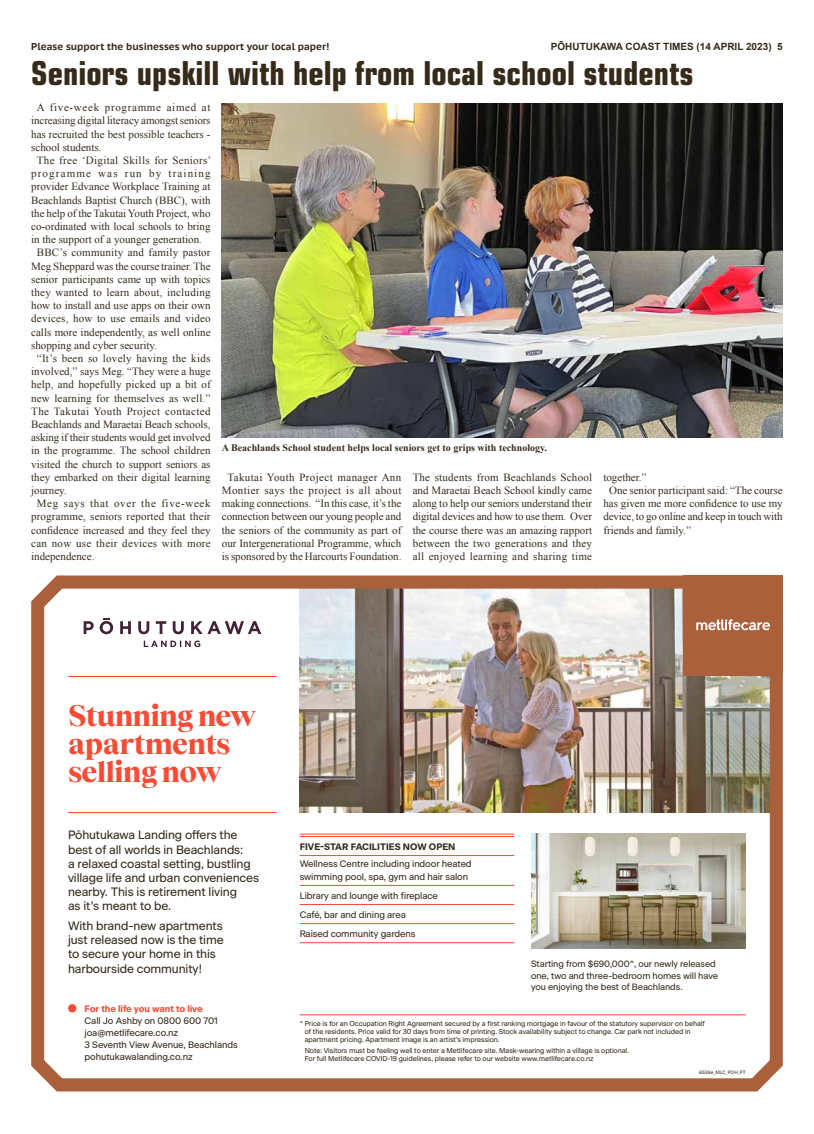
<style>
.page{position:relative;width:814px;height:1134px;background:#fff}
.page>*{position:absolute;margin:0;border:0;box-sizing:border-box;transform-origin:0 0}
.t1{font:700 condensed 33px "Eurostile";color:#362b1a}
.t2{font:800 29.3px/28.3px "Tobias";letter-spacing:-.02em;color:#f64b34}
.t3{font:12.1px/14.2px "Beausite Classic";letter-spacing:-.01em;color:#362b1a}
.t4{font:11px/13.2px "Times New Roman";color:#362b1a;text-align:center}
.t5{font:11px "Times New Roman";letter-spacing:.025em;color:#362b1a}
.t6{font:11px "Times New Roman";letter-spacing:.02em;color:#362b1a}
.t7{font:11px "Times New Roman";letter-spacing:.035em;color:#362b1a}
.t8{font:11px "Times New Roman";letter-spacing:.03em;color:#362b1a}
.t9{font:11px "Times New Roman";letter-spacing:.06em;color:#362b1a}
.t10{font:11px "Times New Roman";letter-spacing:.065em;color:#362b1a}
.t11{font:11px "Times New Roman";letter-spacing:.1em;color:#362b1a}
.t12{font:700 10px "Times New Roman";color:#362b1a}
.t13{font:700 10px "PT Sans Caption";color:#362b1a}
.t14{font:700 10px "Arial";color:#362b1a}
.t15{font:9.4px/12.1px "Beausite Classic";letter-spacing:-.01em;color:#362b1a}
.t16{font:700 9.4px "Beausite Classic";color:#362b1a}
.t17{font:700 9.4px "Beausite Classic";letter-spacing:-.01em;color:#f64b34}
.t18{font:9.1px/11.8px "Beausite Classic";letter-spacing:-.01em;color:#362b1a}
.t19{font:7.1px/8.1px "Beausite Classic";letter-spacing:-.01em;color:#362b1a}
.t20{font:4.8px "Beausite Classic";color:#362b1a}
</style>
<div class="page">
<img style="left:300px;top:589px;width:468px;height:224px">
<div style="left:31px;top:575px;width:751px;height:516px;border:13px solid #aa603a;border-radius:22px"></div>
<hr style="left:68px;top:676px;width:209px;height:1px;background:#f64b34">
<hr style="left:68px;top:812px;width:209px;height:1px;background:#f64b34">
<hr style="left:300px;top:1014px;width:446px;height:1px;background:#f64b34">
<div style="left:68px;top:1004px;width:8px;height:8px;background:#f64b34;border-radius:50%"></div>
<hr style="left:300px;top:834px;width:214px;height:1px;background:#f64b34">
<hr style="left:300px;top:836px;width:214px;height:1px;background:#f64b34">
<hr style="left:300px;top:855px;width:214px;height:1px;background:#f64b34">
<hr style="left:300px;top:885px;width:214px;height:1px;background:#f64b34">
<hr style="left:300px;top:904px;width:214px;height:1px;background:#f64b34">
<hr style="left:300px;top:923px;width:214px;height:1px;background:#f64b34">
<hr style="left:300px;top:942px;width:214px;height:1px;background:#f64b34">
<svg style="left:144px;top:640px;width:56px;height:7px"></svg>
<svg style="left:84px;top:618px;width:177px;height:16px"></svg>
<div style="left:683px;top:575px;width:99px;height:101px;background:#aa603a"></div>
<svg style="left:696px;top:619px;width:74px;height:11px"></svg>
<img style="left:531px;top:834px;width:215px;height:114px">
<img style="left:222px;top:103px;width:560px;height:334px">
<p class="t13" style="left:31px;top:40px;width:299px">Please support the businesses who support your local paper!</p>
<p class="t14" style="left:550px;top:40px;width:233px">PŌHUTUKAWA COAST TIMES (14 APRIL 2023) 5</p>
<h1 class="t1" style="left:31px;top:53px;width:664px">Seniors upskill with help from local school students</h1>
<p class="t10" style="left:37px;top:100px;width:175px">A five-week programme aimed at</p>
<p class="t4" style="left:31px;top:114px;width:181px">increasing digital literacy amongst seniors</p>
<p class="t4" style="left:31px;top:127px;width:181px">has recruited the best possible teachers -</p>
<p class="t4" style="left:31px;top:140px;width:72px">school students.</p>
<p class="t5" style="left:37px;top:153px;width:176px">The free ‘Digital Skills for Seniors’</p>
<p class="t11" style="left:31px;top:166px;width:181px">programme was run by training</p>
<p class="t4" style="left:31px;top:180px;width:181px">provider Edvance Workplace Training at</p>
<p class="t4" style="left:31px;top:193px;width:181px">Beachlands Baptist Church (BBC), with</p>
<p class="t4" style="left:31px;top:206px;width:181px">the help of the Takutai Youth Project, who</p>
<p class="t4" style="left:31px;top:219px;width:181px">co-ordinated with local schools to bring</p>
<p class="t4" style="left:31px;top:233px;width:172px">in the support of a younger generation.</p>
<p class="t4" style="left:37px;top:246px;width:175px">BBC’s community and family pastor</p>
<p class="t4" style="left:31px;top:259px;width:181px">Meg Sheppard was the course trainer. The</p>
<p class="t4" style="left:31px;top:272px;width:181px">senior participants came up with topics</p>
<p class="t6" style="left:31px;top:285px;width:181px">they wanted to learn about, including</p>
<p class="t4" style="left:31px;top:299px;width:181px">how to install and use apps on their own</p>
<p class="t6" style="left:31px;top:311px;width:181px">devices, how to use emails and video</p>
<p class="t4" style="left:31px;top:325px;width:181px">calls more independently, as well online</p>
<p class="t4" style="left:31px;top:338px;width:127px">shopping and cyber security.</p>
<p class="t5" style="left:37px;top:351px;width:175px">“It’s been so lovely having the kids</p>
<p class="t4" style="left:31px;top:365px;width:181px">involved,” says Meg. “They were a huge</p>
<p class="t4" style="left:31px;top:378px;width:181px">help, and hopefully picked up a bit of</p>
<p class="t4" style="left:31px;top:391px;width:181px">new learning for themselves as well.”</p>
<p class="t7" style="left:31px;top:404px;width:181px">The Takutai Youth Project contacted</p>
<p class="t4" style="left:31px;top:417px;width:181px">Beachlands and Maraetai Beach schools,</p>
<p class="t4" style="left:31px;top:431px;width:181px">asking if their students would get involved</p>
<p class="t4" style="left:31px;top:444px;width:181px">in the programme. The school children</p>
<p class="t4" style="left:31px;top:457px;width:181px">visited the church to support seniors as</p>
<p class="t4" style="left:31px;top:470px;width:181px">they embarked on their digital learning</p>
<p class="t4" style="left:31px;top:483px;width:37px">journey.</p>
<p class="t9" style="left:37px;top:496px;width:175px">Meg says that over the five-week</p>
<p class="t4" style="left:31px;top:510px;width:181px">programme, seniors reported that their</p>
<p class="t4" style="left:31px;top:523px;width:181px">confidence increased and they feel they</p>
<p class="t8" style="left:31px;top:536px;width:181px">can now use their devices with more</p>
<p class="t4" style="left:31px;top:549px;width:65px">independence.</p>
<p class="t12" style="left:222px;top:442px;width:327px">A Beachlands School student helps local seniors get to grips with technology.</p>
<p class="t4" style="left:222px;top:470px;width:181px">Takutai Youth Project manager Ann Montier says the project is all about making connections. “In this case, it’s the connection between our young people and the seniors of the community as part of our Intergenerational Programme, which is sponsored by the Harcourts Foundation.</p>
<p class="t4" style="left:412px;top:470px;width:181px;text-align:justify">The students from Beachlands School and Maraetai Beach School kindly came along to help our seniors understand their digital devices and how to use them. Over the course there was an amazing rapport between the two generations and they all enjoyed learning and sharing time</p>
<p class="t4" style="left:603px;top:470px;width:45px">together.”</p>
<p class="t4" style="left:609px;top:483px;width:175px">One senior participant said: “The course</p>
<p class="t4" style="left:603px;top:497px;width:181px">has given me more confidence to use my</p>
<p class="t4" style="left:603px;top:510px;width:181px">device, to go online and keep in touch with</p>
<p class="t4" style="left:603px;top:523px;width:89px">friends and family.”</p>
<h2 class="t2" style="left:68px;top:699px;width:189px">Stunning new apartments selling now</h2>
<p class="t3" style="left:68px;top:827px;width:192px">Pōhutukawa Landing offers the best of all worlds in Beachlands:<br>a relaxed coastal setting, bustling village life and urban conveniences nearby. This is retirement living<br>as it’s meant to be.</p>
<p class="t3" style="left:68px;top:918px;width:157px">With brand-new apartments just released now is the time to secure your home in this harbourside community!</p>
<p class="t17" style="left:85px;top:1001px;width:120px">For the life you want to live</p>
<p class="t15" style="left:85px;top:1014px;width:155px">Call Jo Ashby on 0800 600 701 joa@metlifecare.co.nz<br>3 Seventh View Avenue, Beachlands pohutukawalanding.co.nz</p>
<p class="t16" style="left:300px;top:839px;width:157px">FIVE-STAR FACILITIES NOW OPEN</p>
<p class="t15" style="left:300px;top:857px;width:173px">Wellness Centre including indoor heated swimming pool, spa, gym and hair salon</p>
<p class="t15" style="left:300px;top:885px;width:140px;line-height:19.1px">Library and lounge with fireplace<br>Café, bar and dining area<br>Raised community gardens</p>
<p class="t18" style="left:531px;top:957px;width:188px">Starting from $690,000^, our newly released one, two and three-bedroom homes will have you enjoying the best of Beachlands.</p>
<p class="t19" style="left:305px;top:1019px;width:401px;text-indent:-5px">^ Price is for an Occupation Right Agreement secured by a first ranking mortgage in favour of the statutory supervisor on behalf of the residents. Price valid for 30 days from time of printing. Stock availability subject to change. Car park not included in apartment pricing. Apartment image is an artist’s impression.</p>
<p class="t19" style="left:305px;top:1045px;width:326px">Note: Visitors must be feeling well to enter a Metlifecare site. Mask-wearing within a village is optional.<br>For full Metlifecare COVID-19 guidelines, please refer to our website www.metlifecare.co.nz</p>
<p class="t20" style="left:699px;top:1068px;width:48px">6536e_MLC_POH_PT</p>
</div>
